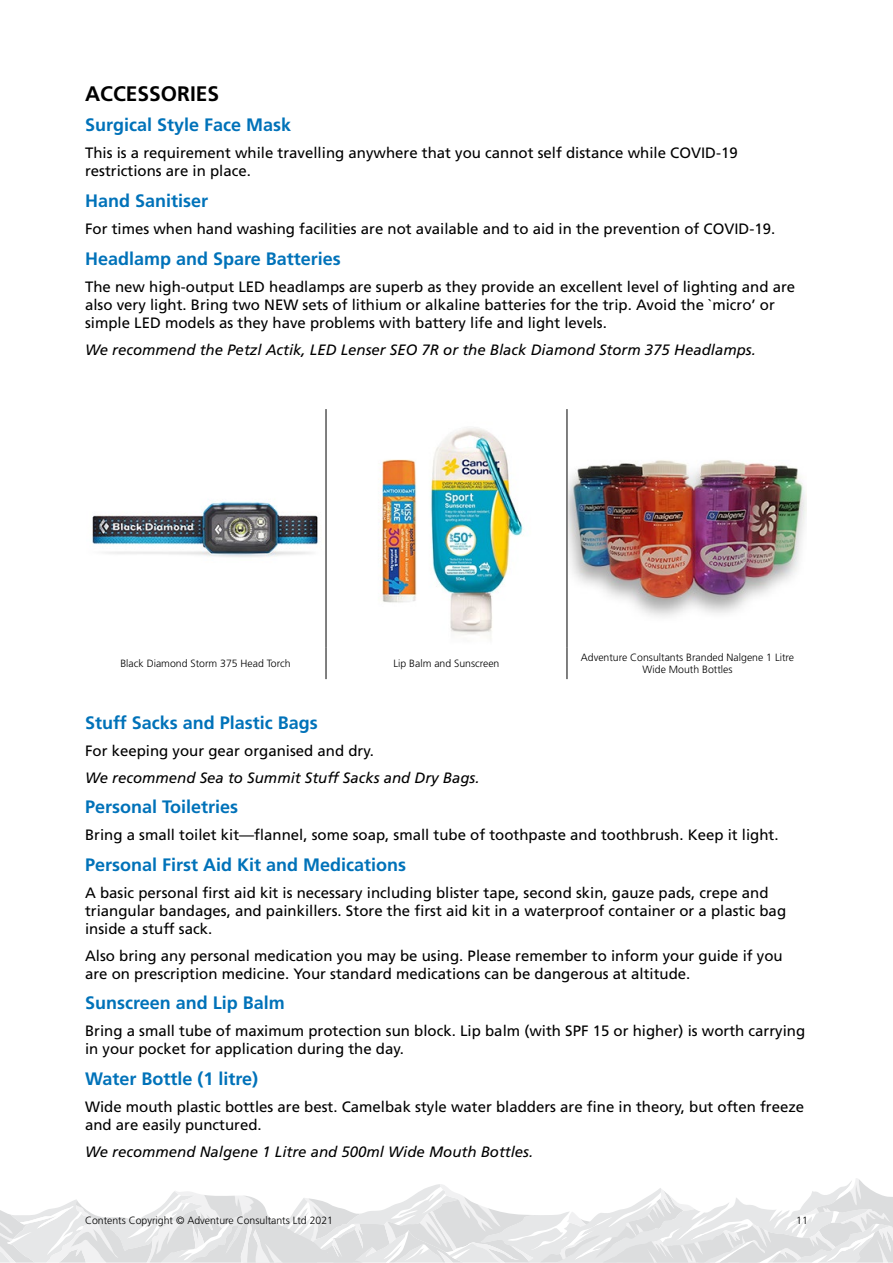
<style>
.page{position:relative;width:893px;height:1263px;background:#fff}
.page>*{position:absolute;margin:0;border:0;box-sizing:border-box;transform-origin:0 0}
.t1{font:700 21px "Frutiger LT Std";color:#000}
.t2{font:700 18px "Frutiger LT Std";color:#0072b9}
.t3{font:15px/18px "Frutiger LT Std";color:#000}
.t4{font:italic 15px "Frutiger LT Std";color:#000}
.t5{font:300 10.5px/12.6px "Frutiger LT Std";color:#000;text-align:center}
</style>
<div class="page">
<svg style="left:0;top:1178px;width:893px;height:84px"></svg>
<hr style="left:326px;top:409px;width:1px;height:238px;background:#000">
<hr style="left:567px;top:409px;width:1px;height:238px;background:#000">
<hr style="left:326px;top:647px;width:1px;height:32px;background:#000">
<hr style="left:567px;top:647px;width:1px;height:32px;background:#000">
<img style="left:92px;top:501px;width:226px;height:56px">
<img style="left:378px;top:427px;width:146px;height:212px">
<img style="left:568px;top:460px;width:239px;height:157px">
<h1 class="t1" style="left:85px;top:81px;width:136px">ACCESSORIES</h1>
<p class="t2" style="left:85px;top:115px;width:208px">Surgical Style Face Mask</p>
<p class="t3" style="left:85px;top:144px;width:654px">This is a requirement while travelling anywhere that you cannot self distance while COVID-19 restrictions are in place.</p>
<p class="t2" style="left:85px;top:190px;width:125px">Hand Sanitiser</p>
<p class="t3" style="left:85px;top:220px;width:692px">For times when hand washing facilities are not available and to aid in the prevention of COVID-19.</p>
<p class="t2" style="left:85px;top:248px;width:257px">Headlamp and Spare Batteries</p>
<p class="t3" style="left:85px;top:277px;width:712px">The new high-output LED headlamps are superb as they provide an excellent level of lighting and are also very light. Bring two NEW sets of lithium or alkaline batteries for the trip. Avoid the `micro’ or simple LED models as they have problems with battery life and light levels.</p>
<p class="t4" style="left:85px;top:341px;width:672px">We recommend the Petzl Actik, LED Lenser SEO 7R or the Black Diamond Storm 375 Headlamps.</p>
<p class="t5" style="left:120px;top:657px;width:172px">Black Diamond Storm 375 Head Torch</p>
<p class="t5" style="left:393px;top:657px;width:107px">Lip Balm and Sunscreen</p>
<p class="t5" style="left:581px;top:651px;width:215px">Adventure Consultants Branded Nalgene 1 Litre<br>Wide Mouth Bottles</p>
<p class="t2" style="left:85px;top:712px;width:234px">Stuff Sacks and Plastic Bags</p>
<p class="t3" style="left:85px;top:741px;width:290px">For keeping your gear organised and dry.</p>
<p class="t4" style="left:85px;top:769px;width:396px">We recommend Sea to Summit Stuff Sacks and Dry Bags.</p>
<p class="t2" style="left:85px;top:796px;width:155px">Personal Toiletries</p>
<p class="t3" style="left:85px;top:826px;width:695px">Bring a small toilet kit—flannel, some soap, small tube of toothpaste and toothbrush. Keep it light.</p>
<p class="t2" style="left:85px;top:854px;width:323px">Personal First Aid Kit and Medications</p>
<p class="t3" style="left:85px;top:884px;width:703px">A basic personal first aid kit is necessary including blister tape, second skin, gauze pads, crepe and triangular bandages, and painkillers. Store the first aid kit in a waterproof container or a plastic bag inside a stuff sack.</p>
<p class="t3" style="left:85px;top:947px;width:699px">Also bring any personal medication you may be using. Please remember to inform your guide if you are on prescription medicine. Your standard medications can be dangerous at altitude.</p>
<p class="t2" style="left:85px;top:993px;width:201px">Sunscreen and Lip Balm</p>
<p class="t3" style="left:85px;top:1022px;width:722px">Bring a small tube of maximum protection sun block. Lip balm (with SPF 15 or higher) is worth carrying in your pocket for application during the day.</p>
<p class="t2" style="left:85px;top:1068px;width:175px">Water Bottle (1 litre)</p>
<p class="t3" style="left:85px;top:1098px;width:721px">Wide mouth plastic bottles are best. Camelbak style water bladders are fine in theory, but often freeze and are easily punctured.</p>
<p class="t4" style="left:85px;top:1143px;width:450px">We recommend Nalgene 1 Litre and 500ml Wide Mouth Bottles.</p>
<p class="t5" style="left:85px;top:1214px;width:250px">Contents Copyright © Adventure Consultants Ltd 2021</p>
<p class="t5" style="left:796px;top:1214px;width:13px">11</p>
</div>
